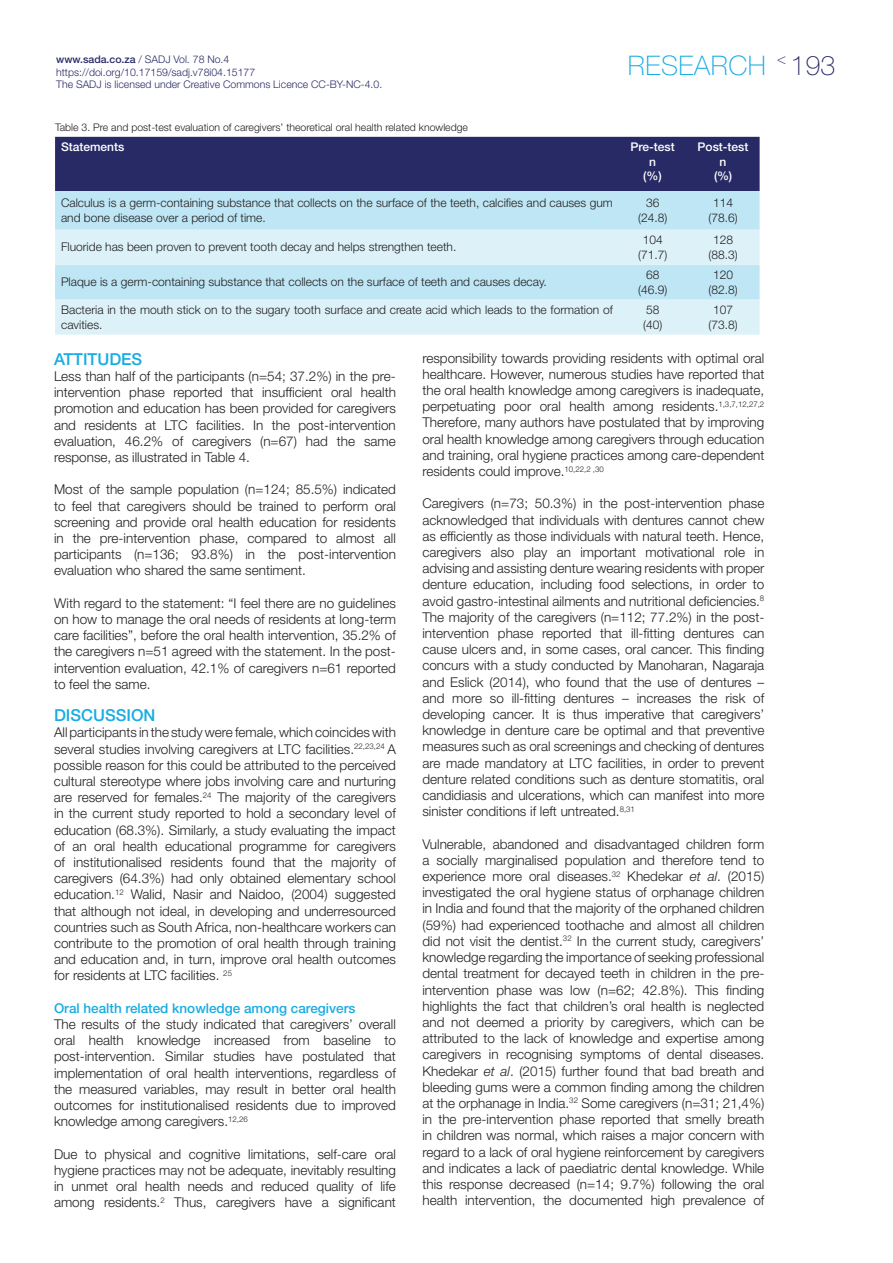
<style>
.page{position:relative;width:893px;height:1263px;background:#fff}
.page>*{position:absolute;margin:0;border:0;box-sizing:border-box;transform-origin:0 0}
.t1{font:100 27px "Helvetica Neue LT Std";letter-spacing:.02em;color:#18ace3}
.t2{font:500 16.5px "Helvetica Neue LT Std";color:#18ace3}
.t3{font:300 13.5px/16.2px "Helvetica Neue LT Std";color:#231f20;text-align:justify}
.t4{font:500 13.5px "Helvetica Neue LT Std";color:#18ace3}
.t5{font:300 12px/14.4px "Helvetica Neue LT Std";color:#231f20;text-align:center}
.t6{font:500 12px/14.4px "Helvetica Neue LT Std";color:#fff;text-align:center}
.t7{font:300 10.5px/12.6px "Helvetica Neue LT Std";color:#292a66}
.t8{font:300 10.5px "Helvetica Neue LT Std";color:#231f20}
.s1{font-weight:500}
.s2{color:#292a66}
.s3{font-style:italic}
</style>
<div class="page">
<div style="left:55px;top:137px;width:705px;height:54px;background:#282a66"></div>
<div style="left:55px;top:191px;width:705px;height:39px;background:#bfe6f5"></div>
<svg style="left:55px;top:230px;width:705px;height:105px;background:#d2eef7"></svg>
<p class="t7" style="left:56px;top:53px;width:327px"><span class="s1">www.sada.co.za</span> / SADJ Vol. 78 No.4 https://doi.org/10.17159/sadj.v78i04.15177<br>The SADJ is licensed under Creative Commons Licence CC-BY-NC-4.0.</p>
<h1 class="t1" style="left:628px;top:50px;width:209px">RESEARCH <sup>&lt;</sup> <span class="s2">193</span></h1>
<p class="t8" style="left:55px;top:121px;width:414px">Table 3. Pre and post-test evaluation of caregivers’ theoretical oral health related knowledge</p>
<p class="t6" style="left:61px;top:140px;width:65px">Statements</p>
<p class="t6" style="left:630px;top:140px;width:46px">Pre-test n<br>(%)</p>
<p class="t6" style="left:698px;top:140px;width:52px">Post-test n<br>(%)</p>
<p class="t5" style="left:61px;top:196px;width:553px;text-align:left">Calculus is a germ-containing substance that collects on the surface of the teeth, calcifies and causes gum and bone disease over a period of time.</p>
<p class="t5" style="left:638px;top:196px;width:31px">36 (24.8)</p>
<p class="t5" style="left:708px;top:196px;width:31px">114 (78.6)</p>
<p class="t5" style="left:61px;top:240px;width:397px">Fluoride has been proven to prevent tooth decay and helps strengthen teeth.</p>
<p class="t5" style="left:638px;top:233px;width:31px">104 (71.7)</p>
<p class="t5" style="left:708px;top:233px;width:31px">128 (88.3)</p>
<p class="t5" style="left:61px;top:275px;width:487px">Plaque is a germ-containing substance that collects on the surface of teeth and causes decay.</p>
<p class="t5" style="left:638px;top:267px;width:31px">68 (46.9)</p>
<p class="t5" style="left:708px;top:267px;width:31px">120 (82.8)</p>
<p class="t5" style="left:61px;top:302px;width:553px;text-align:left">Bacteria in the mouth stick on to the sugary tooth surface and create acid which leads to the formation of cavities.</p>
<p class="t5" style="left:643px;top:302px;width:21px;text-align:left">58 (40)</p>
<p class="t5" style="left:709px;top:302px;width:31px">107 (73.8)</p>
<p class="t2" style="left:54px;top:349px;width:90px">ATTITUDES</p>
<p class="t3" style="left:54px;top:368px;width:343px">Less than half of the participants (n=54; 37.2%) in the pre&shy;intervention phase reported that insufficient oral health promotion and education has been provided for caregivers and residents at LTC facilities. In the post-intervention evaluation, 46.2% of caregivers (n=67) had the same response, as illustrated in Table 4.</p>
<p class="t3" style="left:54px;top:481px;width:343px">Most of the sample population (n=124; 85.5%) indicated to feel that caregivers should be trained to perform oral screening and provide oral health education for residents in the pre-intervention phase, compared to almost all participants (n=136; 93.8%) in the post-intervention evaluation who shared the same sentiment.</p>
<p class="t3" style="left:54px;top:595px;width:343px">With regard to the statement: “I feel there are no guidelines on how to manage the oral needs of residents at long-term care facilities”, before the oral health intervention, 35.2% of the caregivers n=51 agreed with the statement. In the post&shy;intervention evaluation, 42.1% of caregivers n=61 reported to feel the same.</p>
<p class="t2" style="left:54px;top:705px;width:103px">DISCUSSION</p>
<p class="t3" style="left:54px;top:724px;width:343px">All participants in the study were female, which coincides with several studies involving caregivers at LTC facilities.<sup>22,23,24</sup> A possible reason for this could be attributed to the perceived cultural stereotype where jobs involving care and nurturing are reserved for females.<sup>24</sup> The majority of the caregivers in the current study reported to hold a secondary level of education (68.3%). Similarly, a study evaluating the impact of an oral health educational programme for caregivers of institutionalised residents found that the majority of caregivers (64.3%) had only obtained elementary school education.<sup>12</sup> Walid, Nasir and Naidoo, (2004) suggested that although not ideal, in developing and underresourced countries such as South Africa, non-healthcare workers can contribute to the promotion of oral health through training and education and, in turn, improve oral health outcomes for residents at LTC facilities. <sup>25</sup></p>
<p class="t4" style="left:54px;top:1000px;width:303px">Oral health related knowledge among caregivers</p>
<p class="t3" style="left:54px;top:1016px;width:343px">The results of the study indicated that caregivers’ overall oral health knowledge increased from baseline to post-intervention. Similar studies have postulated that implementation of oral health interventions, regardless of the measured variables, may result in better oral health outcomes for institutionalised residents due to improved knowledge among caregivers.<sup>12,26</sup></p>
<p class="t3" style="left:54px;top:1145px;width:343px">Due to physical and cognitive limitations, self-care oral hygiene practices may not be adequate, inevitably resulting in unmet oral health needs and reduced quality of life among residents.<sup>2</sup> Thus, caregivers have a significant</p>
<p class="t3" style="left:422px;top:349px;width:343px">responsibility towards providing residents with optimal oral healthcare. However, numerous studies have reported that the oral health knowledge among caregivers is inadequate, perpetuating poor oral health among residents.<sup>1,3,7,12,27,2<br></sup>Therefore, many authors have postulated that by improving oral health knowledge among caregivers through education and training, oral hygiene practices among care-dependent residents could improve.<sup>10,22,2</sup> <sup>,30</sup></p>
<p class="t3" style="left:422px;top:495px;width:343px">Caregivers (n=73; 50.3%) in the post-intervention phase acknowledged that individuals with dentures cannot chew as efficiently as those individuals with natural teeth. Hence, caregivers also play an important motivational role in advising and assisting denture wearing residents with proper denture education, including food selections, in order to avoid gastro-intestinal ailments and nutritional deficiencies.<sup>8<br></sup>The majority of the caregivers (n=112; 77.2%) in the post&shy;intervention phase reported that ill-fitting dentures can cause ulcers and, in some cases, oral cancer. This finding concurs with a study conducted by Manoharan, Nagaraja and Eslick (2014), who found that the use of dentures – and more so ill-fitting dentures – increases the risk of developing cancer. It is thus imperative that caregivers’ knowledge in denture care be optimal and that preventive measures such as oral screenings and checking of dentures are made mandatory at LTC facilities, in order to prevent denture related conditions such as denture stomatitis, oral candidiasis and ulcerations, which can manifest into more sinister conditions if left untreated.<sup>8,31</sup></p>
<p class="t3" style="left:422px;top:835px;width:343px">Vulnerable, abandoned and disadvantaged children form a socially marginalised population and therefore tend to experience more oral diseases.<sup>32</sup> Khedekar <span class="s3">et al</span>. (2015) investigated the oral hygiene status of orphanage children in India and found that the majority of the orphaned children (59%) had experienced toothache and almost all children did not visit the dentist.<sup>32</sup> In the current study, caregivers’ knowledge regarding the importance of seeking professional dental treatment for decayed teeth in children in the pre&shy;intervention phase was low (n=62; 42.8%). This finding highlights the fact that children’s oral health is neglected and not deemed a priority by caregivers, which can be attributed to the lack of knowledge and expertise among caregivers in recognising symptoms of dental diseases.<br>Khedekar <span class="s3">et al</span>. (2015) further found that bad breath and bleeding gums were a common finding among the children at the orphanage in India.<sup>32</sup> Some caregivers (n=31; 21,4%) in the pre-intervention phase reported that smelly breath in children was normal, which raises a major concern with regard to a lack of oral hygiene reinforcement by caregivers and indicates a lack of paediatric dental knowledge. While this response decreased (n=14; 9.7%) following the oral health intervention, the documented high prevalence of</p>
</div>
